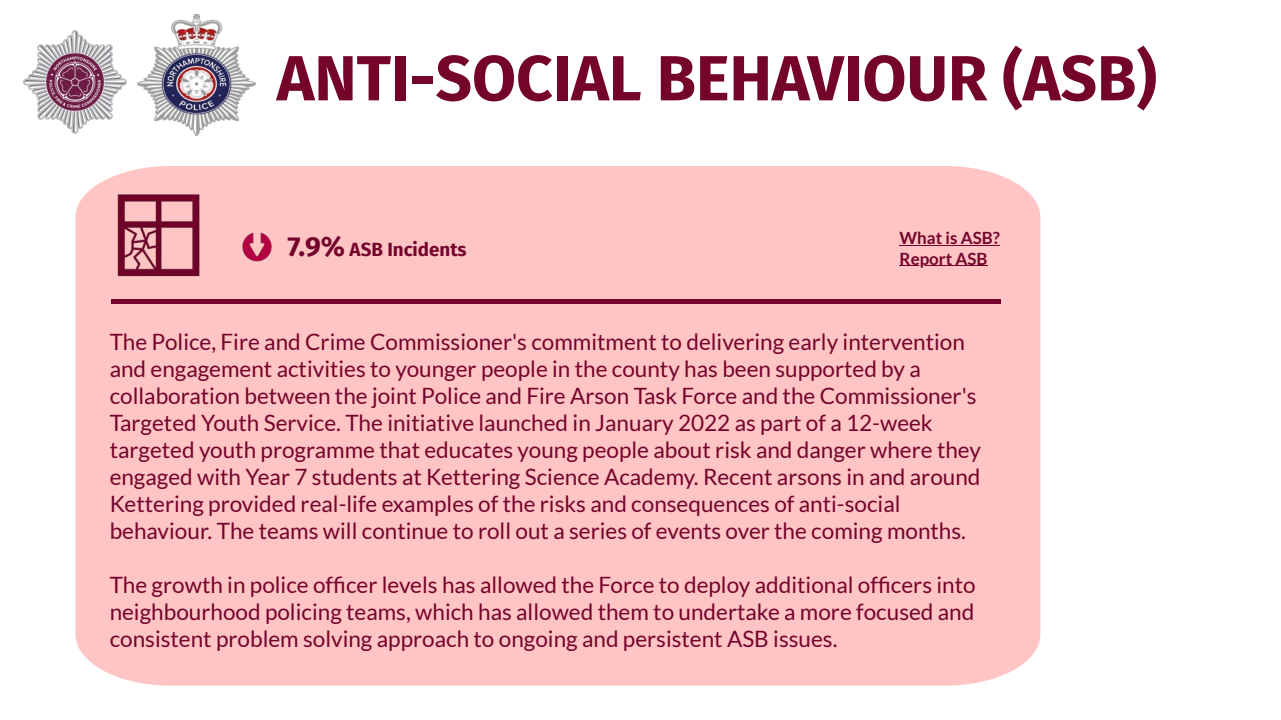
<style>
.page{position:relative;width:1281px;height:720px;background:#fff}
.page>*{position:absolute;margin:0;border:0;box-sizing:border-box;transform-origin:0 0}
.t1{font:700 63.75px "Fira Sans";color:#74042c}
.t2{font:22.5px/27.1px "Lato";color:#74042c}
.t3{font:700 18.75px "Fira Sans";color:#74042c}
.t4{font:700 16.88px/20.6px "Lato";color:#74042c}
.s1{font-size:28.12px}
</style>
<div class="page">
<div style="left:75px;top:166px;width:965px;height:520px;background:#ffc4c4"></div>
<img style="left:138px;top:14px;width:117px;height:121px">
<hr style="left:111px;top:299px;width:174px;height:4px;background:#74042c">
<hr style="left:285px;top:299px;width:174px;height:4px;background:#74042c">
<hr style="left:459px;top:299px;width:174px;height:4px;background:#74042c">
<hr style="left:633px;top:299px;width:174px;height:4px;background:#74042c">
<hr style="left:807px;top:299px;width:173px;height:4px;background:#74042c">
<hr style="left:980px;top:299px;width:20px;height:4px;background:#74042c">
<img style="left:23px;top:30px;width:115px;height:104px">
<hr style="left:899px;top:245px;width:100px;height:1px;background:#74042c">
<hr style="left:899px;top:265px;width:88px;height:1px;background:#74042c">
<img style="left:76px;top:166px;width:166px;height:154px">
<img style="left:234px;top:223px;width:47px;height:47px">
<h1 class="t1" style="left:277px;top:24px;width:881px">ANTI-SOCIAL BEHAVIOUR (ASB)</h1>
<p class="t3" style="left:287px;top:234px;width:181px"><span class="s1">7.9%</span> ASB Incidents</p>
<p class="t4" style="left:899px;top:227px;width:102px">What is ASB?<br>Report ASB</p>
<p class="t2" style="left:110px;top:328px;width:872px">The Police, Fire and Crime Commissioner's commitment to delivering early intervention and engagement activities to younger people in the county has been supported by a collaboration between the joint Police and Fire Arson Task Force and the Commissioner's Targeted Youth Service. The initiative launched in January 2022 as part of a 12-week targeted youth programme that educates young people about risk and danger where they engaged with Year 7 students at Kettering Science Academy. Recent arsons in and around Kettering provided real-life examples of the risks and consequences of anti-social behaviour. The teams will continue to roll out a series of events over the coming months.</p>
<p class="t2" style="left:110px;top:570px;width:867px;text-align:justify">The growth in police officer levels has allowed the Force to deploy additional officers into neighbourhood policing teams, which has allowed them to undertake a more focused and consistent problem solving approach to ongoing and persistent ASB issues.</p>
</div>
